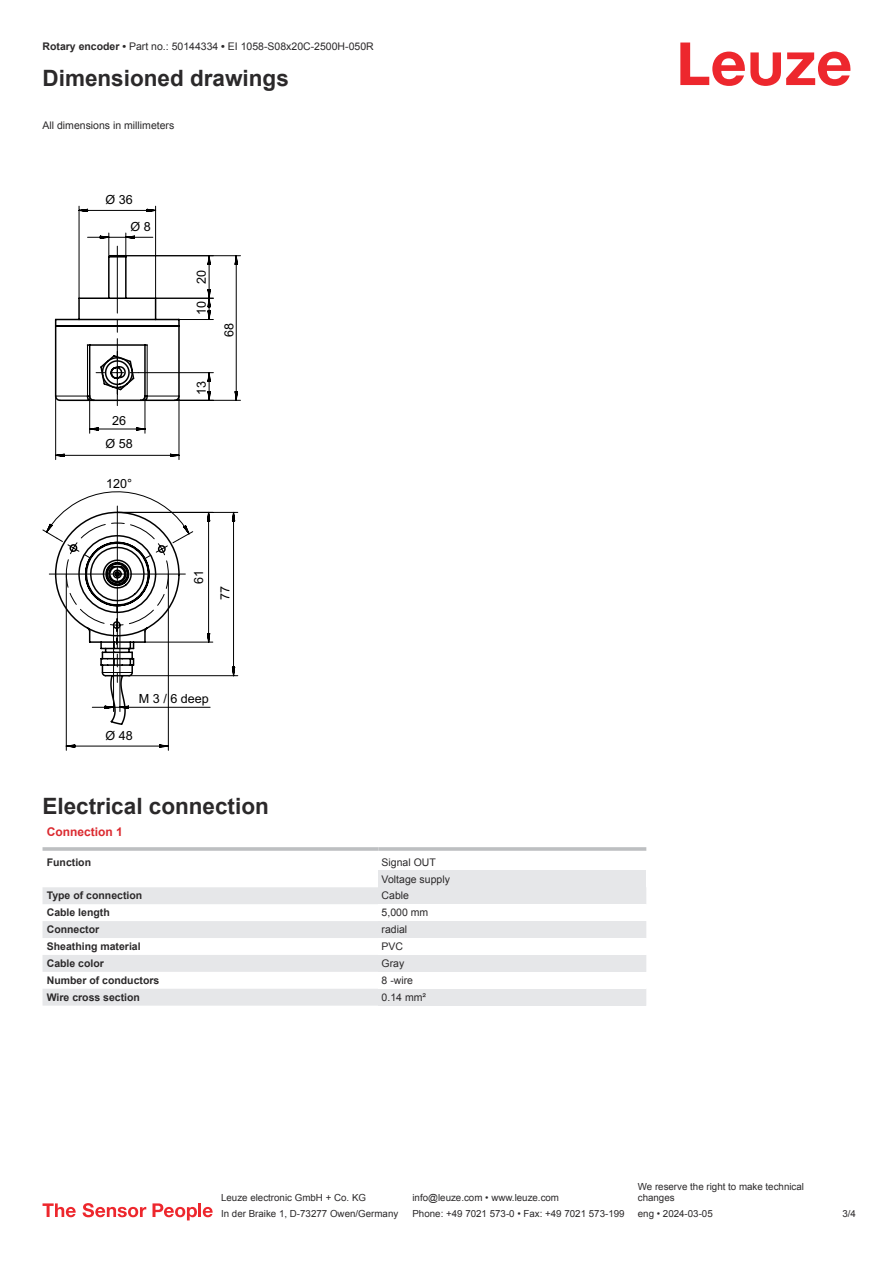
<style>
.page{position:relative;width:893px;height:1263px;background:#fff}
.page>*{position:absolute;margin:0;border:0;box-sizing:border-box;transform-origin:0 0}
.t1{font:700 22.5px "Arial";color:#2b292a}
.t2{font:12.6px/26.2px "Arial";color:#000}
.t3{font:700 12px "Arial";color:#db2a30}
.t4{font:10.5px/17px "Arial";color:#2b292a}
.t5{font:700 10.5px "Arial";color:#2b292a}
.t6{font:9.75px/11.7px "Arial";color:#2b292a}
.s1{font-weight:700}
</style>
<div class="page">
<svg style="left:680px;top:43px;width:170px;height:43px"></svg>
<svg style="left:43px;top:887px;width:335px;height:119px;fill:#e6e7e9"></svg>
<hr style="left:43px;top:847px;width:335px;height:4px;background:#bdbfc1">
<hr style="left:378px;top:847px;width:268px;height:4px;background:#c9cbcd">
<div style="left:378px;top:870px;width:268px;height:17px;background:#e6e7e9"></div>
<div style="left:378px;top:887px;width:268px;height:17px;background:#e6e7e9"></div>
<div style="left:378px;top:921px;width:268px;height:17px;background:#e6e7e9"></div>
<div style="left:378px;top:955px;width:268px;height:17px;background:#e6e7e9"></div>
<div style="left:378px;top:989px;width:268px;height:17px;background:#e6e7e9"></div>
<svg style="left:43px;top:1203px;width:33px;height:14px"></svg>
<svg style="left:83px;top:1203px;width:63px;height:14px"></svg>
<svg style="left:153px;top:1203px;width:44px;height:17px"></svg>
<hr style="left:198px;top:1203px;width:3px;height:14px;background:#ed272d">
<svg style="left:203px;top:1207px;width:10px;height:10px"></svg>
<svg style="left:78px;top:205px;width:163px;height:196px"></svg>
<svg style="left:54px;top:245px;width:185px;height:463px"></svg>
<svg style="left:43px;top:356px;width:151px;height:395px"></svg>
<p class="t4" style="left:43px;top:39px;width:333px"><span class="s1">Rotary encoder •</span> Part no.: 50144334 <span class="s1">•</span> EI 1058-S08x20C-2500H-050R</p>
<h1 class="t1" style="left:43px;top:69px;width:248px">Dimensioned drawings</h1>
<p class="t4" style="left:43px;top:117px;width:133px">All dimensions in millimeters</p>
<p class="t2" style="left:131px;top:188px;width:22px;text-indent:-25px">Ø 36<br>Ø 8</p>
<p class="t2" style="left:112px;top:409px;width:16px">26</p>
<p class="t2" style="left:105px;top:431px;width:29px">Ø 58</p>
<p class="t2" style="left:106px;top:472px;width:28px">120°</p>
<p class="t2" style="left:189px;top:284px;width:16px;rotate:-90deg">20</p>
<p class="t2" style="left:189px;top:315px;width:16px;rotate:-90deg">10</p>
<p class="t2" style="left:189px;top:395px;width:16px;rotate:-90deg">13</p>
<p class="t2" style="left:217px;top:337px;width:16px;rotate:-90deg">68</p>
<p class="t2" style="left:187px;top:584px;width:16px;rotate:-90deg">61</p>
<p class="t2" style="left:213px;top:600px;width:16px;rotate:-90deg">77</p>
<p class="t2" style="left:139px;top:687px;width:72px">M 3 / 6 deep</p>
<p class="t2" style="left:105px;top:723px;width:29px">Ø 48</p>
<h1 class="t1" style="left:43px;top:797px;width:228px">Electrical connection</h1>
<p class="t3" style="left:47px;top:827px;width:78px">Connection 1</p>
<p class="t5" style="left:47px;top:858px;width:46px">Function</p>
<p class="t4" style="left:382px;top:854px;width:70px">Signal OUT<br>Voltage supply</p>
<p class="t5" style="left:47px;top:892px;width:97px">Type of connection</p>
<p class="t4" style="left:382px;top:888px;width:29px">Cable</p>
<p class="t5" style="left:47px;top:908px;width:65px">Cable length</p>
<p class="t4" style="left:382px;top:905px;width:48px">5,000 mm</p>
<p class="t5" style="left:47px;top:925px;width:54px">Connector</p>
<p class="t4" style="left:382px;top:922px;width:27px">radial</p>
<p class="t5" style="left:47px;top:942px;width:95px">Sheathing material</p>
<p class="t4" style="left:382px;top:939px;width:23px">PVC</p>
<p class="t5" style="left:47px;top:959px;width:59px">Cable color</p>
<p class="t4" style="left:382px;top:956px;width:24px">Gray</p>
<p class="t5" style="left:47px;top:976px;width:114px">Number of conductors</p>
<p class="t4" style="left:382px;top:973px;width:33px">8 -wire</p>
<p class="t5" style="left:47px;top:993px;width:95px">Wire cross section</p>
<p class="t4" style="left:382px;top:990px;width:46px">0.14 mm²</p>
<p class="t6" style="left:221px;top:1193px;width:146px">Leuze electronic GmbH + Co. KG</p>
<p class="t6" style="left:412px;top:1193px;width:148px">info@leuze.com • www.leuze.com</p>
<p class="t6" style="left:638px;top:1181px;width:168px">We reserve the right to make technical changes</p>
<p class="t6" style="left:221px;top:1209px;width:179px">In der Braike 1, D-73277 Owen/Germany</p>
<p class="t6" style="left:412px;top:1209px;width:214px">Phone: +49 7021 573-0 • Fax: +49 7021 573-199</p>
<p class="t6" style="left:638px;top:1209px;width:76px">eng • 2024-03-05</p>
<p class="t6" style="left:842px;top:1209px;width:15px">3 /4</p>
</div>
